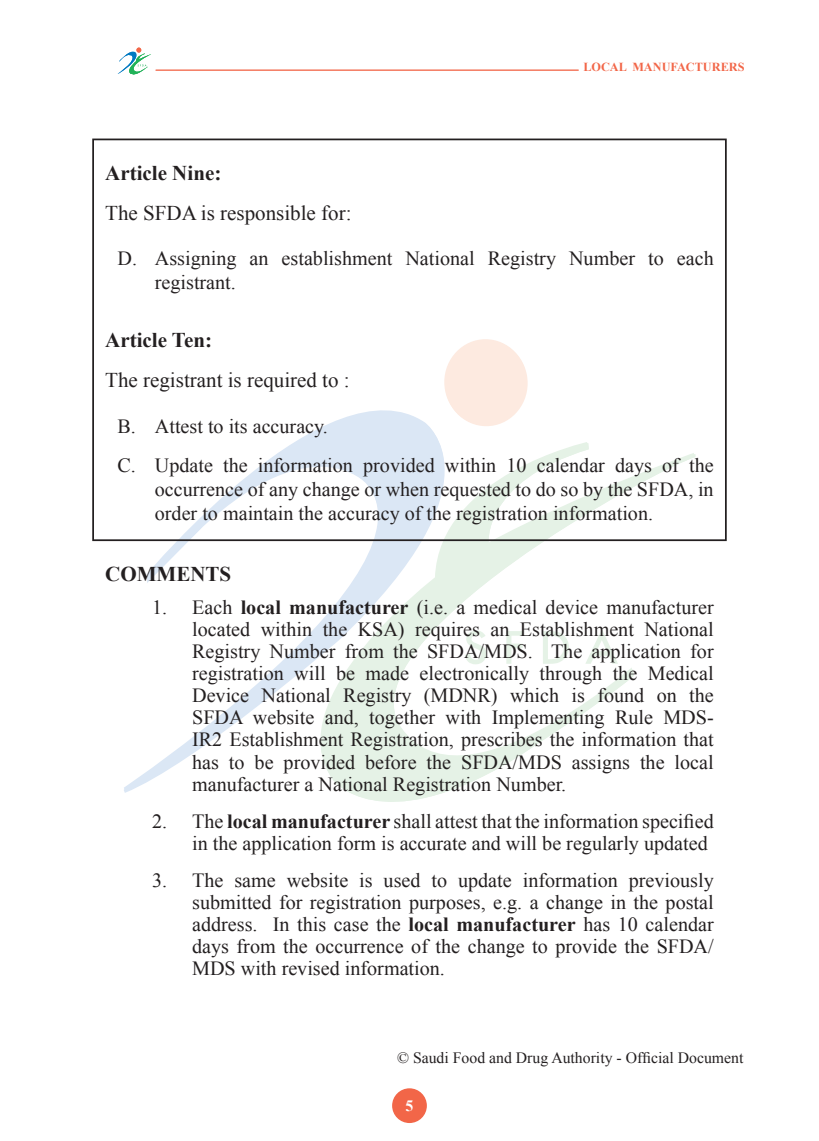
<style>
.page{position:relative;width:819px;height:1141px;background:#fff}
.page>*{position:absolute;margin:0;border:0;box-sizing:border-box;transform-origin:0 0}
.t1{font:21px "Times New Roman";color:#231f20}
.sime_title{font:700 21px "Times New Roman";color:#231f20}
.t2{font:20.12px/22.2px "Times New Roman";color:#231f20;text-align:justify}
.t3{font:15.75px "Times New Roman";color:#231f20}
.t4{font:700 15.75px "Times New Roman";color:#fff}
.t5{font:700 12.25px "Times New Roman";color:#f26648}
.s1{font-weight:700}
</style>
<div class="page">
<div style="left:392px;top:1088px;width:35px;height:35px;background:#f26648;border-radius:50%"></div>
<svg style="left:124px;top:410px;width:380px;height:381px"></svg>
<svg style="left:276px;top:442px;width:418px;height:360px"></svg>
<div style="left:444px;top:339px;width:82px;height:86px;background:#fdeae0;border-radius:50%"></div>
<svg style="left:465px;top:630px;width:21px;height:34px"></svg>
<svg style="left:506px;top:631px;width:17px;height:33px"></svg>
<svg style="left:543px;top:631px;width:26px;height:33px"></svg>
<svg style="left:585px;top:629px;width:33px;height:35px"></svg>
<svg style="left:118px;top:48px;width:33px;height:27px"></svg>
<hr style="left:156px;top:70px;width:422px;height:1px;background:#f26648">
<div style="left:92px;top:139px;width:634px;height:402px;border:2px solid #231f20"></div>
<p class="t5" style="left:583px;top:58px;width:163px">LOCAL MANUFACTURERS</p>
<p class="sime_title" style="left:105px;top:159px;width:118px">Article Nine:</p>
<p class="t1" style="left:105px;top:199px;width:248px">The SFDA is responsible for:</p>
<p class="t2" style="left:155px;top:246px;width:560px;line-height:24.2px;text-indent:-37px">D. Assigning an establishment National Registry Number to each registrant.</p>
<p class="sime_title" style="left:105px;top:326px;width:108px">Article Ten:</p>
<p class="t1" style="left:105px;top:366px;width:246px">The registrant is required to :</p>
<p class="t2" style="left:117px;top:414px;width:212px">B. Attest to its accuracy.</p>
<p class="t2" style="left:155px;top:452px;width:560px;line-height:24.2px;text-indent:-37px">C. Update the information provided within 10 calendar days of the occurrence of any change or when requested to do so by the SFDA, in order to maintain the accuracy of the registration information.</p>
<p class="sime_title" style="left:105px;top:559px;width:128px">COMMENTS</p>
<p class="t2" style="left:192px;top:595px;width:523px;text-indent:-40px">1. Each <span class="s1">local manufacturer</span> (i.e. a medical device manufacturer located within the KSA) requires an Establishment National Registry Number from the SFDA/MDS. The application for registration will be made electronically through the Medical Device National Registry (MDNR) which is found on the SFDA website and, together with Implementing Rule MDS-IR2 Establishment Registration, prescribes the information that has to be provided before the SFDA/MDS assigns the local manufacturer a National Registration Number.</p>
<p class="t2" style="left:152px;top:810px;width:563px;text-align:right">2. The <span class="s1">local manufacturer</span> shall attest that the information specified in the application form is accurate and will be regularly updated</p>
<p class="t2" style="left:192px;top:869px;width:523px;text-indent:-40px">3. The same website is used to update information previously submitted for registration purposes, e.g. a change in the postal address. In this case the <span class="s1">local manufacturer</span> has 10 calendar days from the occurrence of the change to provide the SFDA/ MDS with revised information.</p>
<p class="t3" style="left:397px;top:1047px;width:348px">© Saudi Food and Drug Authority - Official Document</p>
<p class="t4" style="left:405px;top:1095px;width:9px">5</p>
</div>
